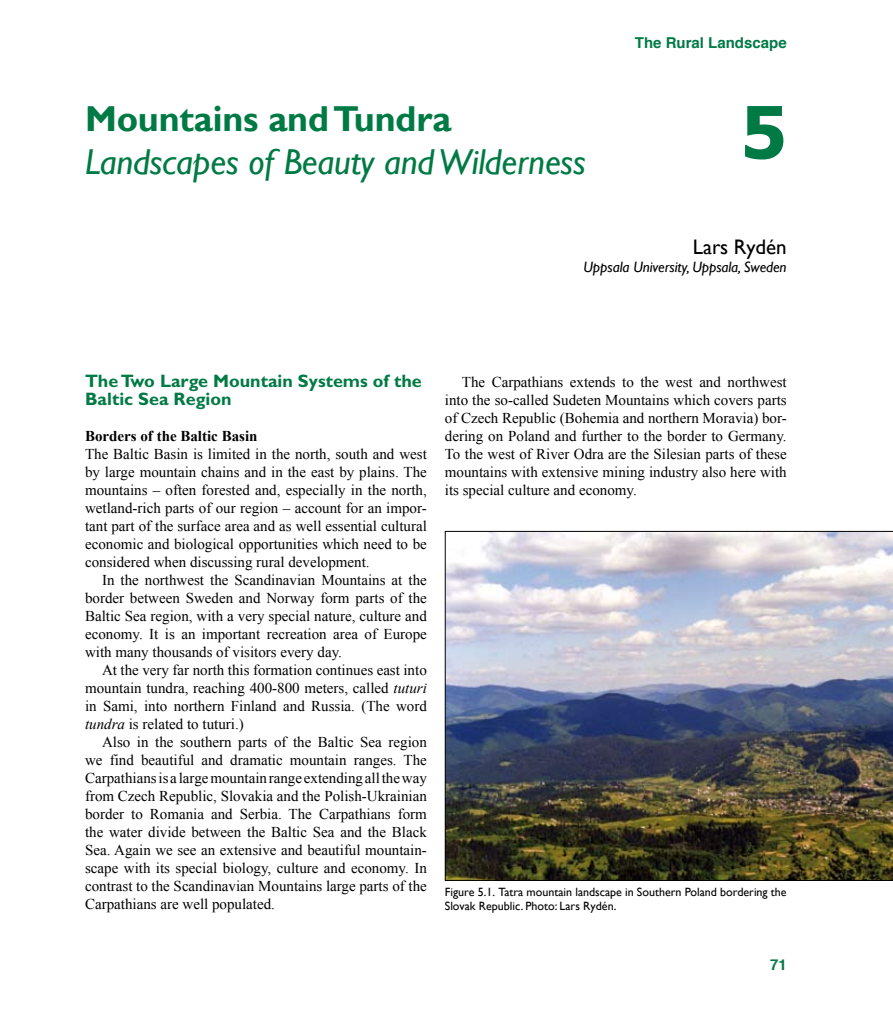
<style>
.page{position:relative;width:893px;height:1021px;background:#fff}
.page>*{position:absolute;margin:0;border:0;box-sizing:border-box;transform-origin:0 0}
.t1{font:700 72px "Tahoma";color:#007a45}
.t2{font:italic 36px/43.2px "Gill Sans";letter-spacing:-.005em;color:#007a45}
.t3{font:21px "Gill Sans";letter-spacing:-.005em;color:#000}
.t4{font:700 18px/18px "Gill Alt One";color:#007a45}
.t5{font:15px/18px "Times New Roman";color:#000;text-align:justify}
.t6{font:italic 15px "Gill Sans";letter-spacing:-.005em;color:#000}
.t7{font:700 15px "Times New Roman";color:#000}
.t8{font:700 15px "Helvetica";color:#007a45}
.t9{font:12px/13.5px "Gill Sans";color:#000}
.s1{font-weight:700;font-style:normal}
.s2{font-style:italic}
</style>
<div class="page">
<img style="left:445px;top:531px;width:448px;height:349px">
<p class="t2" style="left:85px;top:98px;width:502px"><span class="s1">Mountains and Tundra<br></span>Landscapes of Beauty and Wilderness</p>
<p class="t8" style="left:635px;top:31px;width:153px">The Rural Landscape</p>
<p class="t1" style="left:741px;top:82px;width:47px">5</p>
<p class="t3" style="left:693px;top:234px;width:95px">Lars Rydén</p>
<p class="t6" style="left:583px;top:258px;width:205px">Uppsala University, Uppsala, Sweden</p>
<p class="t4" style="left:85px;top:372px;width:338px">The Two Large Mountain Systems of the<br>Baltic Sea Region</p>
<p class="t7" style="left:85px;top:425px;width:174px">Borders of the Baltic Basin</p>
<p class="t5" style="left:85px;top:444px;width:343px">The Baltic Basin is limited in the north, south and west</p>
<p class="t5" style="left:85px;top:462px;width:343px">by large mountain chains and in the east by plains. The</p>
<p class="t5" style="left:85px;top:480px;width:343px">mountains – often forested and, especially in the north,</p>
<p class="t5" style="left:85px;top:498px;width:343px">wetland-rich parts of our region – account for an impor-</p>
<p class="t5" style="left:85px;top:516px;width:343px">tant part of the surface area and as well essential cultural</p>
<p class="t5" style="left:85px;top:534px;width:343px">economic and biological opportunities which need to be</p>
<p class="t5" style="left:85px;top:552px;width:286px">considered when discussing rural development.</p>
<p class="t5" style="left:102px;top:570px;width:326px">In the northwest the Scandinavian Mountains at the</p>
<p class="t5" style="left:85px;top:588px;width:343px">border between Sweden and Norway form parts of the</p>
<p class="t5" style="left:85px;top:606px;width:343px">Baltic Sea region, with a very special nature, culture and</p>
<p class="t5" style="left:85px;top:624px;width:343px">economy. It is an important recreation area of Europe</p>
<p class="t5" style="left:85px;top:642px;width:258px">with many thousands of visitors every day.</p>
<p class="t5" style="left:102px;top:660px;width:326px">At the very far north this formation continues east into</p>
<p class="t5" style="left:85px;top:678px;width:343px">mountain tundra, reaching 400-800 meters, called <span class="s2">tuturi</span></p>
<p class="t5" style="left:85px;top:696px;width:343px">in Sami, into northern Finland and Russia. (The word</p>
<p class="t5" style="left:85px;top:714px;width:160px"><span class="s2">tundra</span> is related to tuturi.)</p>
<p class="t5" style="left:102px;top:732px;width:326px">Also in the southern parts of the Baltic Sea region</p>
<p class="t5" style="left:85px;top:750px;width:343px">we find beautiful and dramatic mountain ranges. The</p>
<p class="t5" style="left:85px;top:768px;width:343px">Carpathians is a large mountain range extending all the way</p>
<p class="t5" style="left:85px;top:786px;width:343px">from Czech Republic, Slovakia and the Polish-Ukrainian</p>
<p class="t5" style="left:85px;top:804px;width:343px">border to Romania and Serbia. The Carpathians form</p>
<p class="t5" style="left:85px;top:822px;width:343px">the water divide between the Baltic Sea and the Black</p>
<p class="t5" style="left:85px;top:840px;width:343px">Sea. Again we see an extensive and beautiful mountain-</p>
<p class="t5" style="left:85px;top:858px;width:343px">scape with its special biology, culture and economy. In</p>
<p class="t5" style="left:85px;top:876px;width:343px">contrast to the Scandinavian Mountains large parts of the</p>
<p class="t5" style="left:85px;top:894px;width:191px">Carpathians are well populated.</p>
<p class="t5" style="left:445px;top:373px;width:343px;text-indent:17px">The Carpathians extends to the west and northwest into the so-called Sudeten Mountains which covers parts of Czech Republic (Bohemia and northern Moravia) bor&shy;dering on Poland and further to the border to Germany.<br>To the west of River Odra are the Silesian parts of these mountains with extensive mining industry also here with its special culture and economy.</p>
<p class="t9" style="left:445px;top:885px;width:343px">Figure 5.1. Tatra mountain landscape in Southern Poland bordering the<br>Slovak Republic. Photo: Lars Rydén.</p>
<p class="t8" style="left:770px;top:952px;width:18px">71</p>
</div>
